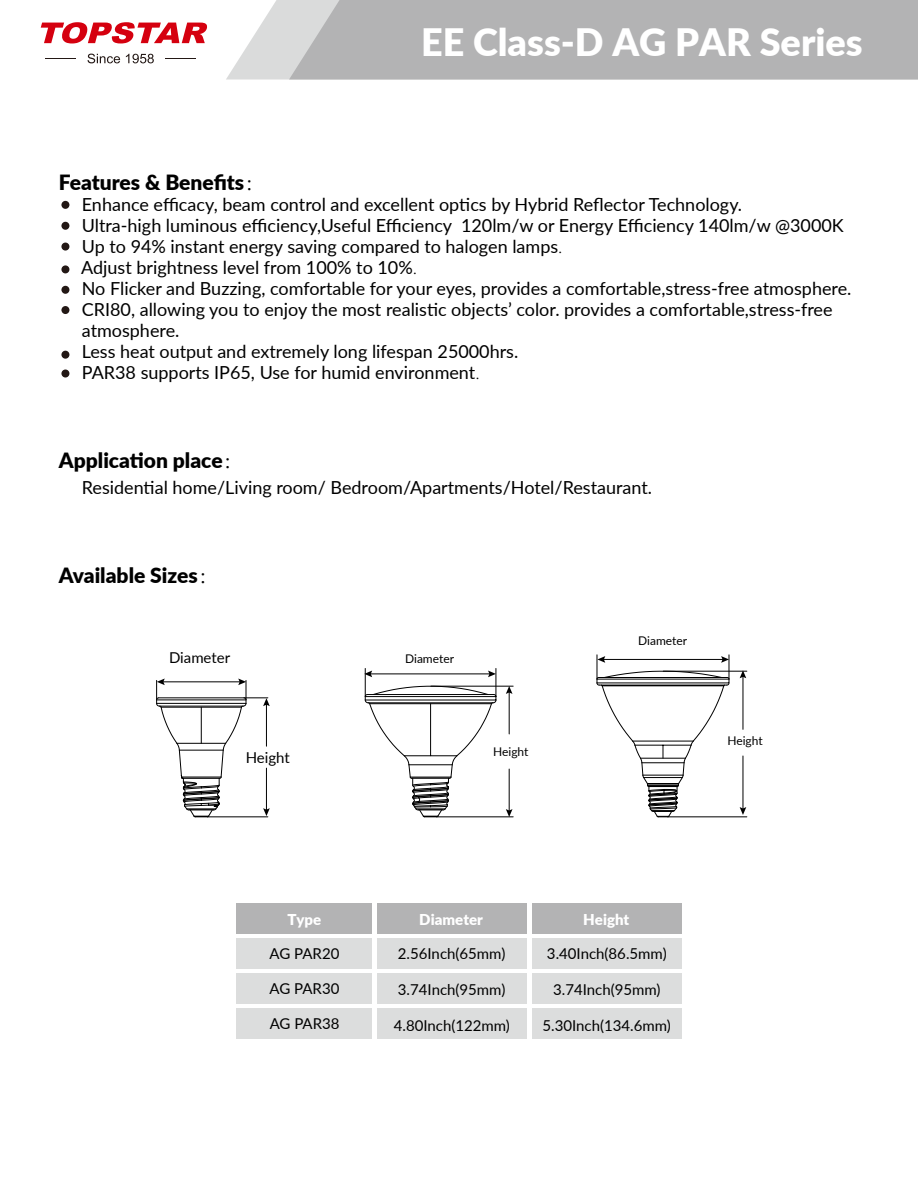
<style>
.page{position:relative;width:918px;height:1188px;background:#fff}
.page>*{position:absolute;margin:0;border:0;box-sizing:border-box;transform-origin:0 0}
.t1{font:900 37.8px "Lato";color:#fff}
.t2{font:900 21px "Lato";color:#000}
.t3{font:18px/21px "Lato";color:#000}
.t4{font:15px "Lato";color:#000}
.t5{font:900 15px "Lato";color:#fff}
.t6{font:12px "Lato";color:#000}
.s1{font-family:"Adobe Song Std";font-weight:300}
</style>
<div class="page">
<svg style="left:226px;top:0;width:63px;height:80px;fill:#dadbdb"></svg>
<svg style="left:41px;top:22px;width:166px;height:21px"></svg>
<hr style="left:45px;top:59px;width:31px;height:1px;background:#231815">
<hr style="left:165px;top:59px;width:31px;height:1px;background:#231815">
<svg style="left:88px;top:54px;width:32px;height:9px"></svg>
<svg style="left:126px;top:54px;width:28px;height:9px"></svg>
<div style="left:61px;top:201px;width:8px;height:8px;background:#231815;border-radius:50%"></div>
<div style="left:61px;top:222px;width:8px;height:8px;background:#231815;border-radius:50%"></div>
<div style="left:61px;top:243px;width:8px;height:8px;background:#231815;border-radius:50%"></div>
<div style="left:61px;top:265px;width:8px;height:8px;background:#231815;border-radius:50%"></div>
<div style="left:61px;top:286px;width:8px;height:8px;background:#231815;border-radius:50%"></div>
<div style="left:61px;top:306px;width:8px;height:8px;background:#231815;border-radius:50%"></div>
<div style="left:61px;top:351px;width:8px;height:8px;background:#231815;border-radius:50%"></div>
<div style="left:61px;top:370px;width:8px;height:8px;background:#231815;border-radius:50%"></div>
<div style="left:236px;top:903px;width:136px;height:31px;background:#b3b3b4"></div>
<div style="left:377px;top:903px;width:149px;height:31px;background:#b3b3b4"></div>
<div style="left:532px;top:903px;width:150px;height:31px;background:#b3b3b4"></div>
<div style="left:236px;top:939px;width:136px;height:30px;background:#dcdddd"></div>
<div style="left:377px;top:939px;width:149px;height:30px;background:#dcdddd"></div>
<div style="left:532px;top:939px;width:150px;height:30px;background:#dcdddd"></div>
<div style="left:236px;top:974px;width:136px;height:30px;background:#dcdddd"></div>
<div style="left:377px;top:974px;width:149px;height:30px;background:#dcdddd"></div>
<div style="left:532px;top:974px;width:150px;height:30px;background:#dcdddd"></div>
<div style="left:289px;top:0;width:629px;height:80px;background:#b3b3b4"></div>
<div style="left:236px;top:1009px;width:136px;height:30px;background:#dcdddd"></div>
<div style="left:377px;top:1009px;width:149px;height:30px;background:#dcdddd"></div>
<div style="left:532px;top:1009px;width:150px;height:30px;background:#dcdddd"></div>
<hr style="left:668px;top:817px;width:79px;height:1px;background:#000">
<hr style="left:663px;top:671px;width:84px;height:1px;background:#000">
<hr style="left:437px;top:817px;width:76px;height:1px;background:#000">
<hr style="left:431px;top:686px;width:82px;height:1px;background:#000">
<svg style="left:364px;top:668px;width:133px;height:150px"></svg>
<svg style="left:597px;top:655px;width:133px;height:163px"></svg>
<hr style="left:509px;top:691px;width:1px;height:43px;background:#000">
<svg style="left:506px;top:686px;width:7px;height:8px"></svg>
<hr style="left:509px;top:769px;width:1px;height:43px;background:#000">
<svg style="left:506px;top:809px;width:7px;height:8px"></svg>
<hr style="left:743px;top:756px;width:1px;height:54px;background:#000">
<svg style="left:740px;top:807px;width:6px;height:8px"></svg>
<hr style="left:743px;top:676px;width:1px;height:53px;background:#000">
<svg style="left:740px;top:670px;width:6px;height:8px"></svg>
<svg style="left:156px;top:679px;width:114px;height:139px"></svg>
<h1 class="t1" style="left:421px;top:14px;width:443px">EE Class-D AG PAR Series</h1>
<p class="t2" style="left:59px;top:166px;width:208px">Features &amp; Benefits<span class="s1">：</span></p>
<p class="t3" style="left:81px;top:193px;width:772px">Enhance efficacy, beam control and excellent optics by Hybrid Reflector Technology.<br>Ultra-high luminous efficiency,Useful Efficiency 120lm/w or Energy Efficiency 140lm/w @3000K Up to 94% instant energy saving compared to halogen lamps<span class="s1">.<br></span>Adjust brightness level from 100% to 10%<span class="s1">.<br></span>No Flicker and Buzzing, comfortable for your eyes, provides a comfortable,stress-free atmosphere.<br>CRI80, allowing you to enjoy the most realistic objects’ color. provides a comfortable,stress-free atmosphere.<br>Less heat output and extremely long lifespan 25000hrs.<br>PAR38 supports IP65, Use for humid environment<span class="s1">.</span></p>
<p class="t2" style="left:59px;top:445px;width:186px">Application place<span class="s1">：</span></p>
<p class="t3" style="left:82px;top:476px;width:572px">Residential home/Living room/ Bedroom/Apartments/Hotel/Restaurant.</p>
<p class="t2" style="left:59px;top:560px;width:162px">Available Sizes<span class="s1">：</span></p>
<p class="t4" style="left:169px;top:647px;width:63px">Diameter</p>
<p class="t6" style="left:405px;top:650px;width:50px">Diameter</p>
<p class="t4" style="left:246px;top:747px;width:46px">Height</p>
<p class="t6" style="left:493px;top:743px;width:37px">Height</p>
<p class="t6" style="left:638px;top:632px;width:50px">Diameter</p>
<p class="t6" style="left:727px;top:732px;width:37px">Height</p>
<p class="t5" style="left:287px;top:908px;width:35px">Type</p>
<p class="t5" style="left:583px;top:908px;width:48px">Height</p>
<p class="t5" style="left:419px;top:908px;width:65px">Diameter</p>
<p class="t4" style="left:270px;top:943px;width:71px">AG PAR20</p>
<p class="t4" style="left:398px;top:943px;width:109px">2.56Inch(65mm)</p>
<p class="t4" style="left:547px;top:943px;width:121px">3.40Inch(86.5mm)</p>
<p class="t4" style="left:270px;top:978px;width:71px">AG PAR30</p>
<p class="t4" style="left:398px;top:979px;width:109px">3.74Inch(95mm)</p>
<p class="t4" style="left:553px;top:979px;width:109px">3.74Inch(95mm)</p>
<p class="t4" style="left:270px;top:1013px;width:71px">AG PAR38</p>
<p class="t4" style="left:394px;top:1014px;width:118px">4.80Inch(122mm)</p>
<p class="t4" style="left:543px;top:1014px;width:130px">5.30Inch(134.6mm)</p>
</div>
